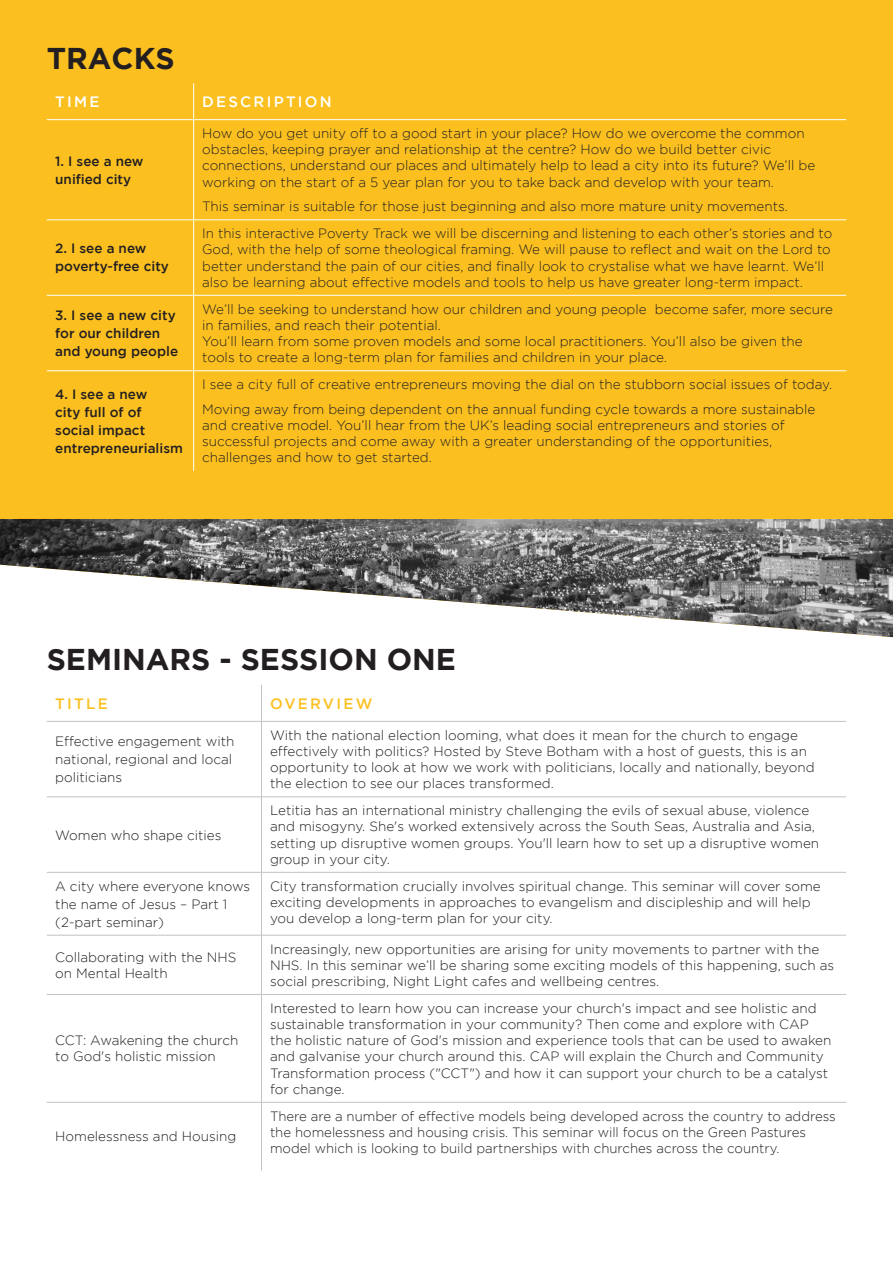
<style>
.page{position:relative;width:893px;height:1263px;background:#fff}
.page>*{position:absolute;margin:0;border:0;box-sizing:border-box;transform-origin:0 0}
.t1{font:700 30px "Gotham";color:#231f20}
.t2{font:500 15px "Gotham";letter-spacing:.15em;color:#fff}
.t3{font:500 15px "Gotham";letter-spacing:.15em;color:#fbc020}
.t4{font:300 13.5px/16.2px "Gotham";color:#231f20}
.t5{font:500 13.5px/18px "Gotham";color:#231f20}
</style>
<div class="page">
<div style="left:0;top:0;width:893px;height:519px;background:#fbc020"></div>
<img style="left:0;top:519px;width:893px;height:118px">
<hr style="left:193px;top:83px;width:1px;height:36px;background:#fff">
<hr style="left:47px;top:119px;width:147px;height:1px;background:#fff">
<hr style="left:194px;top:119px;width:652px;height:1px;background:#fff">
<hr style="left:193px;top:120px;width:1px;height:99px;background:#fff">
<hr style="left:47px;top:219px;width:147px;height:1px;background:#fff">
<hr style="left:194px;top:219px;width:652px;height:1px;background:#fff">
<hr style="left:193px;top:220px;width:1px;height:75px;background:#fff">
<hr style="left:47px;top:295px;width:147px;height:1px;background:#fff">
<hr style="left:194px;top:295px;width:652px;height:1px;background:#fff">
<hr style="left:193px;top:296px;width:1px;height:74px;background:#fff">
<hr style="left:47px;top:370px;width:147px;height:1px;background:#fff">
<hr style="left:194px;top:370px;width:652px;height:1px;background:#fff">
<hr style="left:193px;top:371px;width:1px;height:100px;background:#fff">
<hr style="left:47px;top:721px;width:214px;height:1px;background:#c1c3c4">
<hr style="left:262px;top:721px;width:584px;height:1px;background:#c1c3c4">
<hr style="left:47px;top:796px;width:214px;height:1px;background:#c1c3c4">
<hr style="left:262px;top:796px;width:584px;height:1px;background:#c1c3c4">
<hr style="left:47px;top:872px;width:214px;height:1px;background:#c1c3c4">
<hr style="left:262px;top:872px;width:584px;height:1px;background:#c1c3c4">
<hr style="left:47px;top:935px;width:214px;height:1px;background:#c1c3c4">
<hr style="left:262px;top:935px;width:584px;height:1px;background:#c1c3c4">
<hr style="left:261px;top:685px;width:1px;height:36px;background:#c1c3c2">
<hr style="left:261px;top:721px;width:1px;height:76px;background:#c1c3c2">
<hr style="left:261px;top:797px;width:1px;height:75px;background:#c1c3c2">
<hr style="left:261px;top:872px;width:1px;height:63px;background:#c1c3c2">
<hr style="left:261px;top:935px;width:1px;height:59px;background:#c1c3c2">
<hr style="left:261px;top:995px;width:1px;height:107px;background:#c1c3c2">
<hr style="left:261px;top:1103px;width:1px;height:67px;background:#c1c3c2">
<hr style="left:47px;top:994px;width:214px;height:1px;background:#c1c3c4">
<hr style="left:261px;top:994px;width:585px;height:1px;background:#c1c3c4">
<hr style="left:47px;top:1102px;width:214px;height:1px;background:#c1c3c4">
<hr style="left:261px;top:1102px;width:585px;height:1px;background:#c1c3c4">
<p class="t1" style="left:47px;top:41px;width:130px">TRACKS</p>
<p class="t2" style="left:55px;top:93px;width:46px">TIME</p>
<p class="t2" style="left:202px;top:93px;width:131px">DESCRIPTION</p>
<p class="t5" style="left:55px;top:152px;width:90px">1. I see a new unified city</p>
<p class="t5" style="left:55px;top:239px;width:115px">2. I see a new poverty-free city</p>
<p class="t4" style="left:202px;top:125px;width:615px">How do you get unity off to a good start in your place? How do we overcome the common obstacles, keeping prayer and relationship at the centre? How do we build better civic connections, understand our places and ultimately help to lead a city into its future? We’ll be working on the start of a 5 year plan for you to take back and develop with your team.</p>
<p class="t4" style="left:202px;top:198px;width:587px">This seminar is suitable for those just beginning and also more mature unity movements.</p>
<p class="t4" style="left:202px;top:225px;width:632px">In this interactive Poverty Track we will be discerning and listening to each other’s stories and to God, with the help of some theological framing. We will pause to reflect and wait on the Lord to better understand the pain of our cities, and finally look to crystalise what we have learnt. We’ll also be learning about effective models and tools to help us have greater long-term impact.</p>
<p class="t5" style="left:55px;top:306px;width:124px">3. I see a new city for our children and young people</p>
<p class="t4" style="left:202px;top:301px;width:632px">We’ll be seeking to understand how our children and young people become safer, more secure in families, and reach their potential.</p>
<p class="t4" style="left:202px;top:333px;width:602px">You’ll learn from some proven models and some local practitioners. You’ll also be given the tools to create a long-term plan for families and children in your place.</p>
<p class="t5" style="left:55px;top:385px;width:129px">4. I see a new<br>city full of of social impact entrepreneurialism</p>
<p class="t4" style="left:202px;top:376px;width:631px">I see a city full of creative entrepreneurs moving the dial on the stubborn social issues of today.</p>
<p class="t4" style="left:202px;top:401px;width:615px">Moving away from being dependent on the annual funding cycle towards a more sustainable and creative model. You’ll hear from the UK’s leading social entrepreneurs and stories of successful projects and come away with a greater understanding of the opportunities, challenges and how to get started.</p>
<p class="t1" style="left:47px;top:642px;width:411px">SEMINARS - SESSION ONE</p>
<p class="t3" style="left:55px;top:695px;width:54px">TITLE</p>
<p class="t3" style="left:270px;top:695px;width:104px">OVERVIEW</p>
<p class="t4" style="left:55px;top:732px;width:181px;line-height:18px">Effective engagement with national, regional and local politicians</p>
<p class="t4" style="left:270px;top:727px;width:546px">With the national election looming, what does it mean for the church to engage effectively with politics? Hosted by Steve Botham with a host of guests, this is an opportunity to look at how we work with politicians, locally and nationally, beyond the election to see our places transformed.</p>
<p class="t4" style="left:55px;top:826px;width:168px">Women who shape cities</p>
<p class="t4" style="left:270px;top:802px;width:551px">Letitia has an international ministry challenging the evils of sexual abuse, violence and misogyny. She's worked extensively across the South Seas, Australia and Asia, setting up disruptive women groups. You'll learn how to set up a disruptive women group in your city.</p>
<p class="t4" style="left:55px;top:877px;width:196px;line-height:18px">A city where everyone knows the name of Jesus – Part 1 (2-part seminar)</p>
<p class="t4" style="left:270px;top:878px;width:552px">City transformation crucially involves spiritual change. This seminar will cover some exciting developments in approaches to evangelism and discipleship and will help you develop a long-term plan for your city.</p>
<p class="t4" style="left:55px;top:949px;width:183px">Collaborating with the NHS on Mental Health</p>
<p class="t4" style="left:270px;top:940px;width:566px">Increasingly, new opportunities are arising for unity movements to partner with the<br>NHS. In this seminar we’ll be sharing some exciting models of this happening, such as social prescribing, Night Light cafes and wellbeing centres.</p>
<p class="t4" style="left:55px;top:1032px;width:185px">CCT: Awakening the church to God's holistic mission</p>
<p class="t4" style="left:55px;top:1128px;width:183px">Homelessness and Housing</p>
<p class="t4" style="left:270px;top:1000px;width:563px">Interested to learn how you can increase your church's impact and see holistic and sustainable transformation in your community? Then come and explore with CAP the holistic nature of God's mission and experience tools that can be used to awaken and galvanise your church around this. CAP will explain the Church and Community Transformation process ("CCT") and how it can support your church to be a catalyst for change.</p>
<p class="t4" style="left:270px;top:1108px;width:567px">There are a number of effective models being developed across the country to address the homelessness and housing crisis. This seminar will focus on the Green Pastures model which is looking to build partnerships with churches across the country.</p>
</div>
